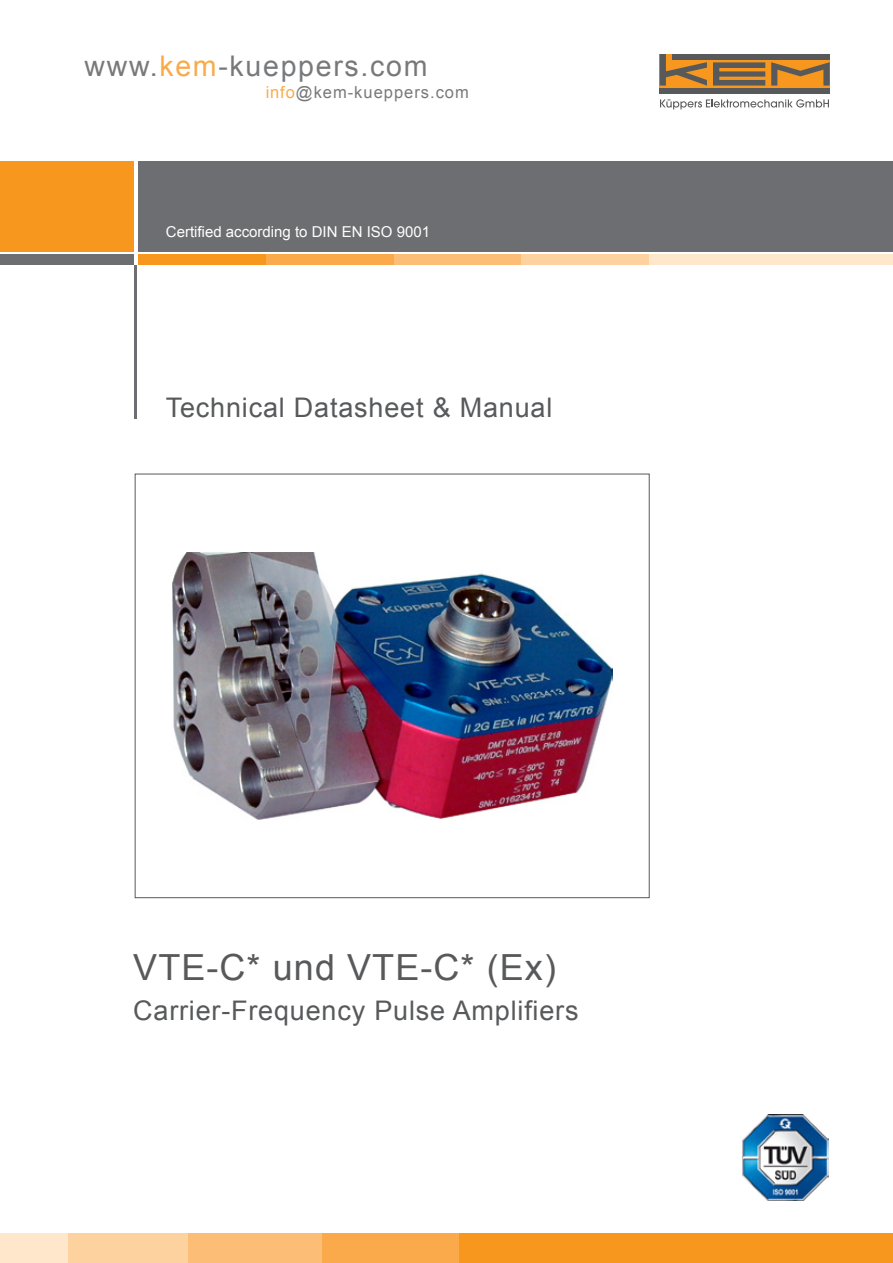
<style>
.page{position:relative;width:893px;height:1263px;background:#fff}
.page>*{position:absolute;margin:0;border:0;box-sizing:border-box;transform-origin:0 0}
.t1{font:36px "Arial";letter-spacing:.03em;color:#58595b}
.t2{font:28.5px "Arial";letter-spacing:.06em;color:#58595b}
.t3{font:27px "Arial";letter-spacing:.03em;color:#58595b}
.t4{font:16.5px "Arial";letter-spacing:.06em;color:#58595b}
.t5{font:15px "Arial";color:#fff}
.s1{color:#f8971d}
</style>
<div class="page">
<div style="left:660px;top:54px;width:170px;height:40px;background:#f8971d"></div>
<svg style="left:713px;top:62px;width:52px;height:24px"></svg>
<div style="left:672px;top:54px;width:158px;height:6px;background:#58595b"></div>
<div style="left:660px;top:88px;width:170px;height:6px;background:#58595b"></div>
<svg style="left:771px;top:62px;width:59px;height:24px"></svg>
<svg style="left:660px;top:54px;width:47px;height:32px"></svg>
<svg style="left:660px;top:99px;width:169px;height:10px"></svg>
<div style="left:139px;top:162px;width:754px;height:90px;background:#6d6e71"></div>
<div style="left:139px;top:254px;width:754px;height:11px;background:#ffe7cb"></div>
<div style="left:521px;top:254px;width:128px;height:11px;background:#fed29f"></div>
<div style="left:394px;top:254px;width:127px;height:11px;background:#fcbe76"></div>
<div style="left:266px;top:254px;width:128px;height:11px;background:#faaa4b"></div>
<div style="left:139px;top:254px;width:127px;height:11px;background:#f8971d"></div>
<div style="left:0;top:162px;width:133px;height:90px;background:#f8971d"></div>
<div style="left:0;top:254px;width:133px;height:11px;background:#6d6e71"></div>
<hr style="left:134px;top:266px;width:3px;height:153px;background:#6d6e71">
<div style="left:0;top:1233px;width:893px;height:30px;background:#ffe7cb"></div>
<div style="left:69px;top:1233px;width:824px;height:30px;background:#fed29f"></div>
<div style="left:189px;top:1233px;width:704px;height:30px;background:#fcbe76"></div>
<div style="left:323px;top:1233px;width:570px;height:30px;background:#faaa4b"></div>
<div style="left:459px;top:1233px;width:434px;height:30px;background:#f8971d"></div>
<img style="left:743px;top:1115px;width:85px;height:85px">
<div style="left:135px;top:474px;width:515px;height:424px;background:#fff;border:1px solid #58595b"></div>
<img style="left:172px;top:553px;width:440px;height:266px">
<p class="t2" style="left:85px;top:47px;width:344px">www.<span class="s1">kem</span>-kueppers.com</p>
<p class="t4" style="left:265px;top:82px;width:205px"><span class="s1">info</span>@kem-kueppers.com</p>
<p class="t5" style="left:166px;top:222px;width:266px">Certified according to DIN EN ISO 9001</p>
<p class="t3" style="left:166px;top:390px;width:388px">Technical Datasheet &amp; Manual</p>
<h1 class="t1" style="left:133px;top:943px;width:424px">VTE-C* und VTE-C* (Ex)</h1>
<p class="t3" style="left:133px;top:993px;width:447px">Carrier-Frequency Pulse Amplifiers</p>
</div>
